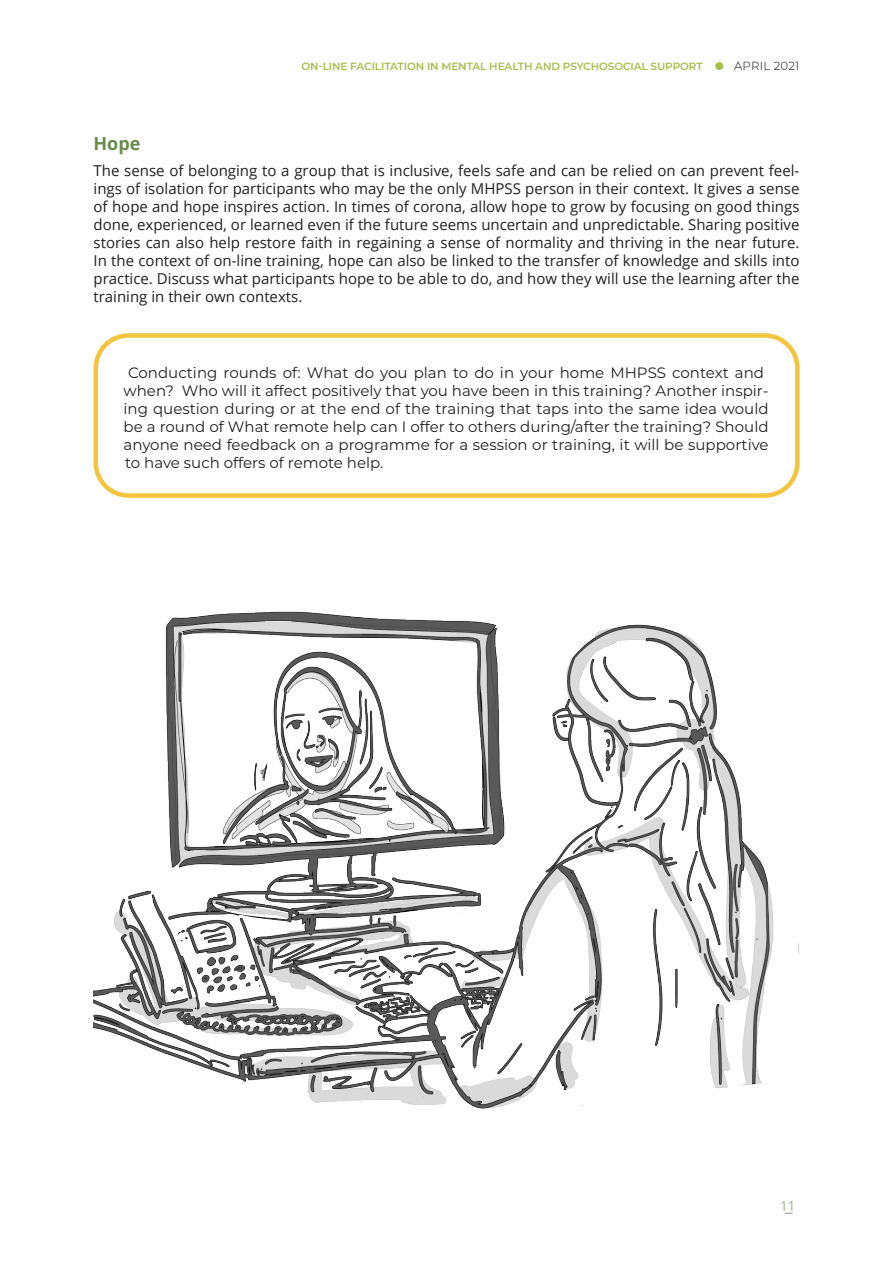
<style>
.page{position:relative;width:893px;height:1263px;background:#fff}
.page>*{position:absolute;margin:0;border:0;box-sizing:border-box;transform-origin:0 0}
.Subheader_1{font:700 18px "Open Sans";color:#668c4a}
.Body_copy{font:15px/18px "Open Sans";color:#231f20;text-align:justify}
.Textbox_body{font:15px/18px "Montserrat";color:#231f20}
.t1{font:300 13.5px "Open Sans";color:#668c4a}
.t2{font:300 11.7px "Montserrat";letter-spacing:.02em;color:#10110f}
.t3{font:600 10.5px "Montserrat";letter-spacing:-.01em;color:#a6bf4b}
.s1{font-family:"Calibri";font-weight:400;font-size:25.5px;color:#a6bf4b}
</style>
<div class="page">
<svg style="left:785px;top:1212px;width:8px;height:2px"></svg>
<div style="left:94px;top:333px;width:706px;height:165px;border:4px solid #f2c53d;border-radius:33px"></div>
<img style="left:94px;top:611px;width:706px;height:498px">
<p class="t3" style="left:301px;top:59px;width:403px">ON-LINE FACILITATION IN MENTAL HEALTH AND PSYCHOSOCIAL SUPPORT</p>
<p class="t2" style="left:713px;top:58px;width:88px"><span class="s1">•</span> APRIL 2021</p>
<p class="Subheader_1" style="left:94px;top:131px;width:48px">Hope</p>
<p class="Body_copy" style="left:94px;top:162px;width:707px">The sense of belonging to a group that is inclusive, feels safe and can be relied on can prevent feel&shy;ings of isolation for participants who may be the only MHPSS person in their context. It gives a sense of hope and hope inspires action. In times of corona, allow hope to grow by focusing on good things done, experienced, or learned even if the future seems uncertain and unpredictable. Sharing positive stories can also help restore faith in regaining a sense of normality and thriving in the near future.<br>In the context of on-line training, hope can also be linked to the transfer of knowledge and skills into practice. Discuss what participants hope to be able to do, and how they will use the learning after the training in their own contexts.</p>
<p class="Textbox_body" style="left:124px;top:363px;width:647px;text-indent:4px">Conducting rounds of: What do you plan to do in your home MHPSS context and when? Who will it affect positively that you have been in this training? Another inspir&shy;ing question during or at the end of the training that taps into the same idea would be a round of What remote help can I offer to others during/after the training? Should anyone need feedback on a programme for a session or training, it will be supportive to have such offers of remote help.</p>
<p class="t1" style="left:780px;top:1197px;width:17px">11</p>
</div>
